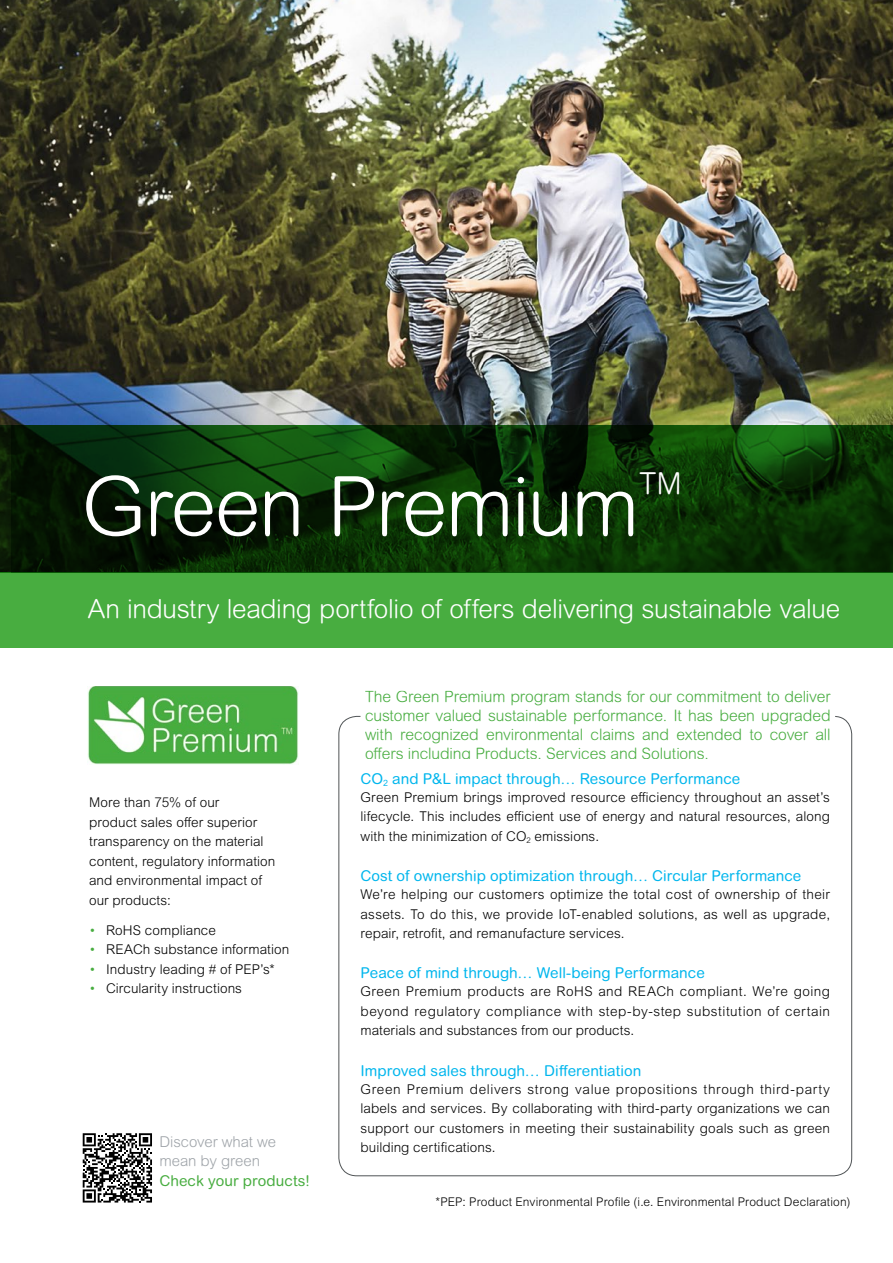
<style>
.page{position:relative;width:893px;height:1263px;background:#fff}
.page>*{position:absolute;margin:0;border:0;box-sizing:border-box;transform-origin:0 0}
.t1{font:300 82.5px "Arial Rounded MT Pro";letter-spacing:-.025em;color:#fff}
.t2{font:300 30.45px "Arial Rounded MT Pro";color:#fff}
.t3{font:300 26.25px "Arial Rounded MT Pro";letter-spacing:-.01em;color:#fff}
.t4{font:300 15.75px/18.9px "Arial Rounded MT Pro";letter-spacing:-.005em;color:#48ad40;text-align:justify}
.t5{font:15px "Arial Rounded MT Pro";letter-spacing:.005em;color:#00b6ed}
.t6{font:300 15px/19.5px "Arial Rounded MT Pro";letter-spacing:-.005em;color:#9fa4a9}
.t7{font:15px "Arial Rounded MT Pro";letter-spacing:.005em;color:#48ad40}
.t8{font:300 13.5px/19.5px "Arial MT Pro";letter-spacing:.005em;color:#000;text-align:justify}
.t9{font:300 12px "Arial MT Pro";letter-spacing:.01em;color:#000}
.s1{color:#48ad40}
</style>
<div class="page">
<img style="left:0;top:0;width:893px;height:425px">
<div style="left:0;top:572px;width:893px;height:76px;background:#48ad40"></div>
<svg style="left:0;top:425px;width:893px;height:147px;background:#0a3006"></svg>
<img style="left:87px;top:686px;width:212px;height:79px">
<svg style="left:83px;top:1133px;width:69px;height:69px"></svg>
<h1 class="t1" style="left:81px;top:459px;width:560px">Green Premium</h1>
<h2 class="t2" style="left:640px;top:466px;width:44px">TM</h2>
<h3 class="t3" style="left:88px;top:593px;width:754px">An industry leading portfolio of offers delivering sustainable value</h3>
<p class="t8" style="left:89px;top:793px;width:188px;text-align:left">More than 75% of our<br>product sales offer superior transparency on the material content, regulatory information and environmental impact of our products:</p>
<p class="t8" style="left:89px;top:921px;width:128px"><span class="s1">•</span> RoHS compliance</p>
<p class="t8" style="left:89px;top:940px;width:202px"><span class="s1">•</span> REACh substance information</p>
<p class="t8" style="left:89px;top:960px;width:187px"><span class="s1">•</span> Industry leading # of PEP’s*</p>
<p class="t8" style="left:89px;top:979px;width:154px"><span class="s1">•</span> Circularity instructions</p>
<p class="t6" style="left:159px;top:1132px;width:118px">Discover what we mean by green</p>
<p class="t7" style="left:159px;top:1172px;width:152px">Check your products!</p>
<p class="t4" style="left:365px;top:688px;width:467px">The Green Premium program stands for our commitment to deliver customer valued sustainable performance. It has been upgraded with recognized environmental claims and extended to cover all offers including Products, Services and Solutions.</p>
<p class="t5" style="left:360px;top:769px;width:381px">CO<sub>2</sub> and P&amp;L impact through… Resource Performance</p>
<p class="t8" style="left:360px;top:788px;width:471px">Green Premium brings improved resource efficiency throughout an asset’s lifecycle. This includes efficient use of energy and natural resources, along with the minimization of CO<sub>2</sub> emissions.</p>
<p class="t5" style="left:360px;top:867px;width:442px">Cost of ownership optimization through… Circular Performance</p>
<p class="t8" style="left:360px;top:885px;width:471px">We’re helping our customers optimize the total cost of ownership of their assets. To do this, we provide IoT-enabled solutions, as well as upgrade, repair, retrofit, and remanufacture services.</p>
<p class="t5" style="left:360px;top:964px;width:346px">Peace of mind through… Well-being Performance</p>
<p class="t8" style="left:360px;top:982px;width:471px">Green Premium products are RoHS and REACh compliant. We’re going beyond regulatory compliance with step-by-step substitution of certain materials and substances from our products.</p>
<p class="t5" style="left:360px;top:1061px;width:282px">Improved sales through… Differentiation</p>
<p class="t8" style="left:360px;top:1079px;width:471px">Green Premium delivers strong value propositions through third-party labels and services. By collaborating with third-party organizations we can support our customers in meeting their sustainability goals such as green building certifications.</p>
<p class="t9" style="left:435px;top:1194px;width:416px">*PEP: Product Environmental Profile (i.e. Environmental Product Declaration)</p>
</div>
